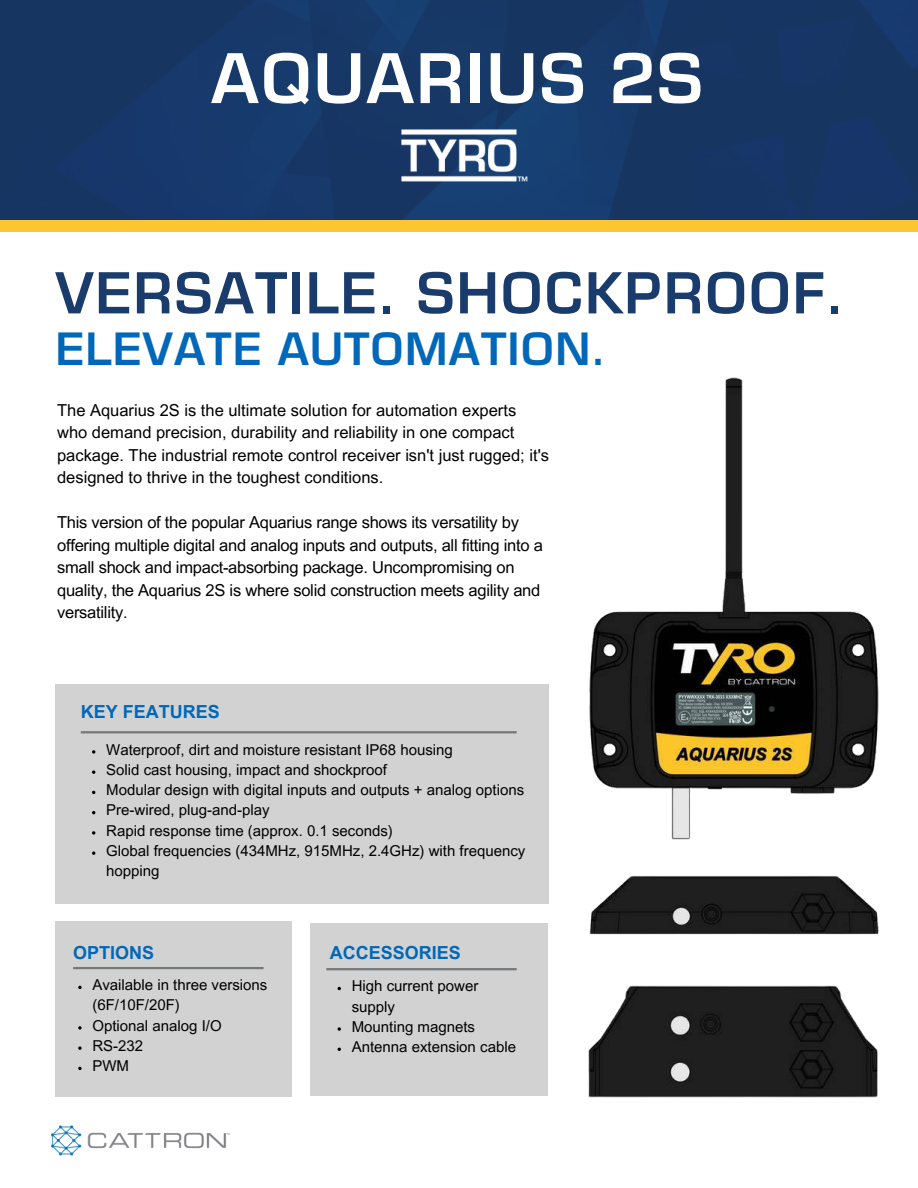
<style>
.page{position:relative;width:918px;height:1188px;background:#fff}
.page>*{position:absolute;margin:0;border:0;box-sizing:border-box;transform-origin:0 0}
.t1{font:600 69px "Eurostile LT Pro Unicode";color:#fff}
.t2{font:600 57px "Eurostile LT Pro Unicode";color:#1a3c6c}
.t3{font:600 45px "Eurostile LT Pro Unicode";color:#0067b9}
.t4{font:700 18px "Arial MT Pro";color:#0067b9}
.t5{font:16.5px/22.5px "Arial MT Pro";letter-spacing:-.015em;color:#000}
.t6{font:15px/20.2px "Arial MT Pro";color:#000}
</style>
<div class="page">
<div style="left:0;top:0;width:918px;height:224px;background:#173565"></div>
<div style="left:56px;top:684px;width:493px;height:219px;background:#d2d2d2"></div>
<div style="left:55px;top:921px;width:236px;height:175px;background:#d2d2d2"></div>
<hr style="left:81px;top:731px;width:436px;height:2px;background:#75787b">
<div style="left:311px;top:923px;width:237px;height:173px;background:#d2d2d2"></div>
<hr style="left:73px;top:967px;width:191px;height:2px;background:#75787b">
<div style="left:0;top:221px;width:918px;height:11px;background:#fdc530"></div>
<svg style="left:92px;top:750px;width:3px;height:4px"></svg>
<svg style="left:92px;top:770px;width:3px;height:4px"></svg>
<svg style="left:92px;top:831px;width:3px;height:4px"></svg>
<svg style="left:92px;top:851px;width:3px;height:4px"></svg>
<svg style="left:78px;top:986px;width:4px;height:3px"></svg>
<svg style="left:78px;top:1026px;width:4px;height:4px"></svg>
<svg style="left:78px;top:1046px;width:4px;height:4px"></svg>
<svg style="left:78px;top:1067px;width:4px;height:3px"></svg>
<svg style="left:338px;top:1027px;width:3px;height:4px"></svg>
<hr style="left:326px;top:968px;width:191px;height:2px;background:#75787b">
<img style="left:588px;top:377px;width:291px;height:721px">
<img style="left:50px;top:1125px;width:180px;height:31px">
<img style="left:401px;top:118px;width:147px;height:77px">
<h1 class="t1" style="left:210px;top:37px;width:496px">AQUARIUS 2S</h1>
<h2 class="t2" style="left:55px;top:258px;width:792px">VERSATILE. SHOCKPROOF.</h2>
<h3 class="t3" style="left:55px;top:322px;width:553px">ELEVATE AUTOMATION.</h3>
<p class="t5" style="left:57px;top:399px;width:493px">The Aquarius 2S is the ultimate solution for automation experts who demand precision, durability and reliability in one compact package. The industrial remote control receiver isn't just rugged; it's designed to thrive in the toughest conditions.</p>
<p class="t5" style="left:57px;top:512px;width:487px">This version of the popular Aquarius range shows its versatility by offering multiple digital and analog inputs and outputs, all fitting into a small shock and impact-absorbing package. Uncompromising on quality, the Aquarius 2S is where solid construction meets agility and versatility.</p>
<p class="t4" style="left:81px;top:701px;width:141px">KEY FEATURES</p>
<p class="t6" style="left:106px;top:740px;width:421px">Waterproof, dirt and moisture resistant IP68 housing<br>Solid cast housing, impact and shockproof<br>Modular design with digital inputs and outputs + analog options Pre-wired, plug-and-play<br>Rapid response time (approx. 0.1 seconds)<br>Global frequencies (434MHz, 915MHz, 2.4GHz) with frequency hopping</p>
<p class="t4" style="left:73px;top:942px;width:83px">OPTIONS</p>
<p class="t6" style="left:92px;top:976px;width:177px">Available in three versions (6F/10F/20F)<br>Optional analog I/O<br>RS-232<br>PWM</p>
<p class="t4" style="left:330px;top:942px;width:133px">ACCESSORIES</p>
<p class="t6" style="left:352px;top:977px;width:166px">High current power supply<br>Mounting magnets<br>Antenna extension cable</p>
</div>
